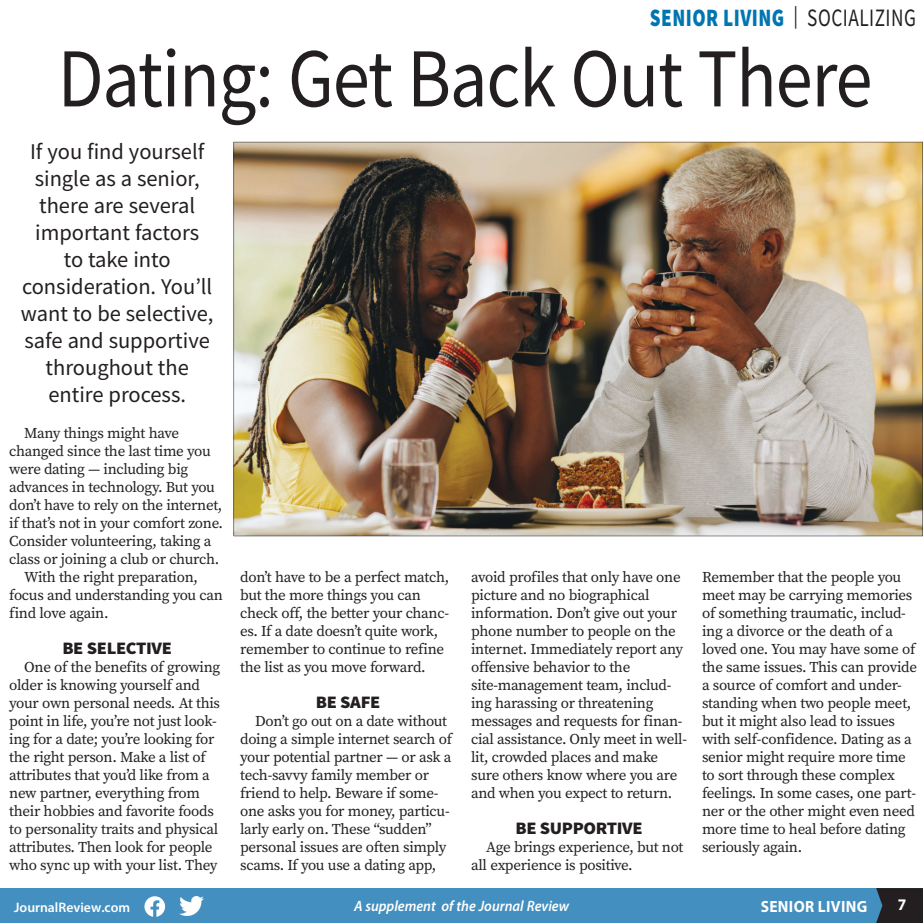
<style>
.page{position:relative;width:923px;height:923px;background:#fff}
.page>*{position:absolute;margin:0;border:0;box-sizing:border-box;transform-origin:0 0}
.t1{font:83.75px "Source Sans Pro";letter-spacing:-.015em;color:#231f20;scale:.89 1}
.t2{font:900 25px "Source Sans Pro";letter-spacing:.025em;color:#0076b0;scale:.77 1}
.t3{font:22.5px/27px "Source Sans Pro";color:#231f20;text-align:center}
.t4{font:900 17.5px "Source Sans Pro";letter-spacing:-.02em;color:#231f20;scale:1.05 1}
.t5{font:700 16.25px "Myriad Pro";letter-spacing:.02em;color:#fff;scale:.95 1}
.t6{font:15px/18px "Source Serif Pro";letter-spacing:-.02em;color:#231f20}
.t7{font:italic 600 15px "Myriad Pro";color:#fff;scale:.95 1}
.t8{font:600 13.75px "Myriad Pro";color:#fff}
.s1{font-weight:400;font-size:22.5px;color:#231f20}
.s2{font-weight:400;color:#231f20}
</style>
<div class="page">
<div style="left:0;top:888px;width:922px;height:34px;background:#438fc0"></div>
<svg style="left:876px;top:888px;width:46px;height:34px;background:#25272c"></svg>
<svg style="left:144px;top:896px;width:21px;height:20px"></svg>
<img style="left:179px;top:896px;width:24px;height:19px">
<img style="left:233px;top:142px;width:689px;height:394px">
<h2 class="t2" style="left:650px;top:0;width:347px">SENIOR LIVING <span class="s1">|</span> <span class="s2">SOCIALIZING</span></h2>
<h1 class="t1" style="left:58px;top:25px;width:916px">Dating: Get Back Out There</h1>
<h3 class="t3" style="left:21px;top:138px;width:194px">If you find yourself single as a senior, there are several important factors<br>to take into consideration. You’ll want to be selective, safe and supportive throughout the entire process.</h3>
<p class="t6" style="left:24px;top:424px;width:156px">Many things might have</p>
<p class="t6" style="left:9px;top:442px;width:203px">changed since the last time you</p>
<p class="t6" style="left:9px;top:460px;width:180px">were dating — including big</p>
<p class="t6" style="left:9px;top:478px;width:207px">advances in technology. But you</p>
<p class="t6" style="left:9px;top:496px;width:215px">don’t have to rely on the internet,</p>
<p class="t6" style="left:9px;top:514px;width:215px">if that’s not in your comfort zone.</p>
<p class="t6" style="left:9px;top:532px;width:204px">Consider volunteering, taking a</p>
<p class="t6" style="left:9px;top:550px;width:211px">class or joining a club or church.</p>
<p class="t6" style="left:24px;top:568px;width:175px">With the right preparation,</p>
<p class="t6" style="left:9px;top:586px;width:215px">focus and understanding you can</p>
<p class="t6" style="left:9px;top:604px;width:101px">find love again.</p>
<p class="t4" style="left:62px;top:636px;width:106px">BE SELECTIVE</p>
<p class="t6" style="left:9px;top:658px;width:212px;text-indent:15px">One of the benefits of growing older is knowing yourself and your own personal needs. At this point in life, you’re not just look&shy;ing for a date; you’re looking for the right person. Make a list of attributes that you’d like from a new partner, everything from their hobbies and favorite foods to personality traits and physical attributes. Then look for people who sync up with your list. They</p>
<p class="t6" style="left:240px;top:567px;width:210px">don’t have to be a perfect match, but the more things you can check off, the better your chanc&shy;es. If a date doesn’t quite work, remember to continue to refine the list as you move forward.</p>
<p class="t4" style="left:316px;top:690px;width:63px">BE SAFE</p>
<p class="t6" style="left:240px;top:711px;width:213px;text-indent:15px">Don’t go out on a date without doing a simple internet search of your potential partner — or ask a tech-savvy family member or friend to help. Beware if some&shy;one asks you for money, particu&shy;larly early on. These “sudden” personal issues are often simply scams. If you use a dating app,</p>
<p class="t6" style="left:471px;top:567px;width:217px">avoid profiles that only have one picture and no biographical information. Don’t give out your phone number to people on the internet. Immediately report any offensive behavior to the site-management team, includ&shy;ing harassing or threatening messages and requests for finan&shy;cial assistance. Only meet in well&shy;lit, crowded places and make sure others know where you are and when you expect to return.</p>
<p class="t4" style="left:515px;top:816px;width:122px">BE SUPPORTIVE</p>
<p class="t6" style="left:471px;top:837px;width:214px;text-indent:15px">Age brings experience, but not all experience is positive.</p>
<p class="t6" style="left:702px;top:567px;width:216px">Remember that the people you meet may be carrying memories of something traumatic, includ&shy;ing a divorce or the death of a loved one. You may have some of the same issues. This can provide a source of comfort and under&shy;standing when two people meet, but it might also lead to issues with self-confidence. Dating as a senior might require more time to sort through these complex feelings. In some cases, one part&shy;ner or the other might even need more time to heal before dating seriously again.</p>
<p class="t8" style="left:14px;top:898px;width:117px">JournalReview.com</p>
<p class="t7" style="left:354px;top:896px;width:228px">A supplement of the Journal Review</p>
<p class="t5" style="left:760px;top:895px;width:113px">SENIOR LIVING</p>
<p class="t5" style="left:897px;top:894px;width:11px">7</p>
</div>
